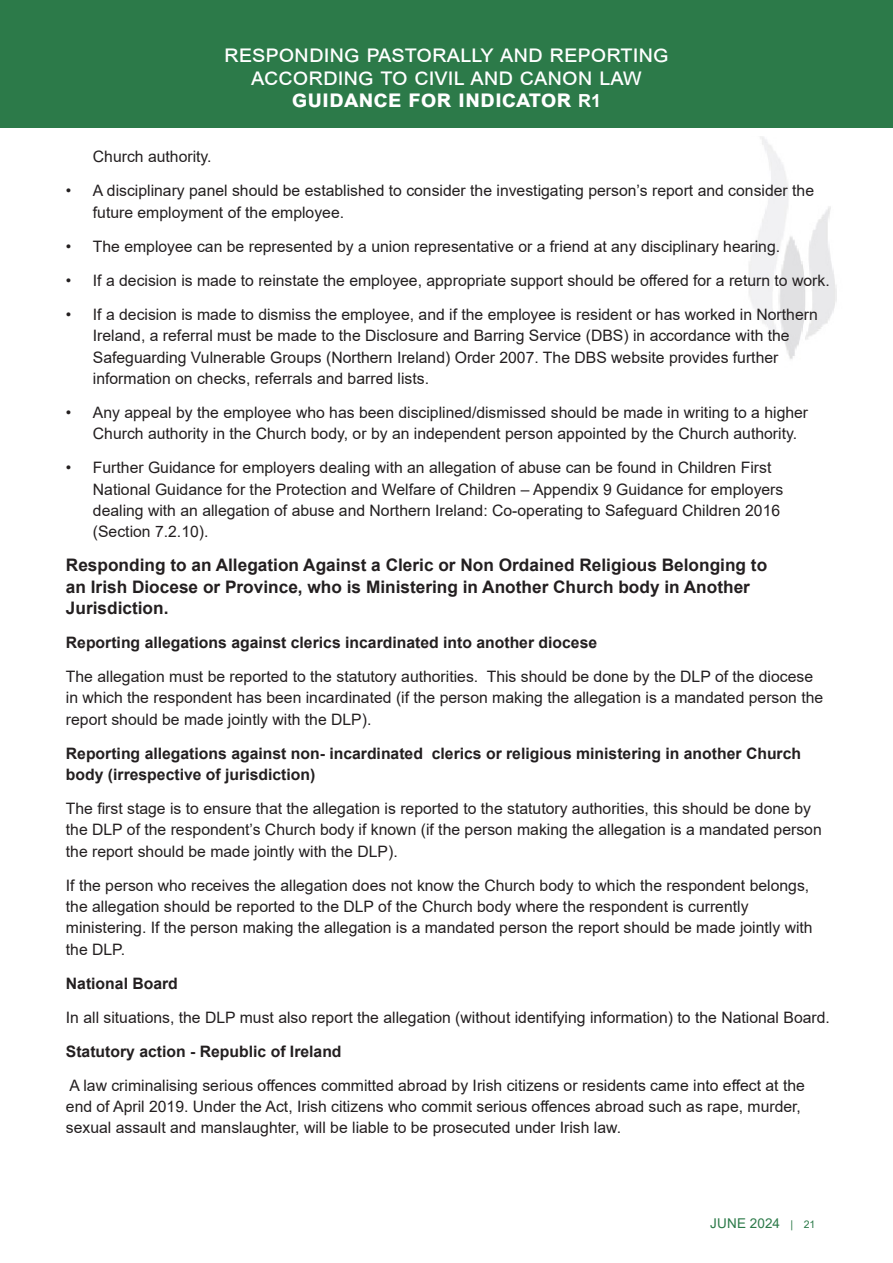
<style>
.page{position:relative;width:893px;height:1263px;background:#fff}
.page>*{position:absolute;margin:0;border:0;box-sizing:border-box;transform-origin:0 0}
.t1{font:24px/22.5px "Arial";color:#fff;text-align:center}
.Black_sub_heading{font:700 17.25px/21.3px "Arial";color:#231f20}
.Body_text{font:15.75px/21.3px "Arial";color:#231f20}
.Body_text-2{font:700 15.75px/21.3px "Arial";color:#231f20}
.t2{font:13.5px "Arial";letter-spacing:.01em;color:#2c7a49}
.s1{font-weight:700}
.s2{font-weight:700;font-size:18px}
.s3{font-size:10.5px}
</style>
<div class="page">
<div style="left:0;top:0;width:893px;height:128px;background:#2c7a49"></div>
<img style="left:749px;top:136px;width:88px;height:223px">
<h1 class="t1" style="left:224px;top:42px;width:446px">responding pastorally and reporting according to civil and canon law <span class="s1">guidance for indicator</span> <span class="s2">R1</span></h1>
<p class="Body_text" style="left:93px;top:146px;width:120px">Church authority.</p>
<p class="Body_text" style="left:93px;top:180px;width:723px;text-indent:-27px">• A disciplinary panel should be established to consider the investigating person’s report and consider the future employment of the employee.</p>
<p class="Body_text" style="left:66px;top:236px;width:716px">• The employee can be represented by a union representative or a friend at any disciplinary hearing.</p>
<p class="Body_text" style="left:66px;top:270px;width:765px">• If a decision is made to reinstate the employee, appropriate support should be offered for a return to work.</p>
<p class="Body_text" style="left:93px;top:304px;width:726px;text-indent:-27px">• If a decision is made to dismiss the employee, and if the employee is resident or has worked in Northern Ireland, a referral must be made to the Disclosure and Barring Service (DBS) in accordance with the Safeguarding Vulnerable Groups (Northern Ireland) Order 2007. The DBS website provides further information on checks, referrals and barred lists.</p>
<p class="Body_text" style="left:93px;top:402px;width:717px;text-indent:-27px">• Any appeal by the employee who has been disciplined/dismissed should be made in writing to a higher<br>Church authority in the Church body, or by an independent person appointed by the Church authority.</p>
<p class="Body_text" style="left:93px;top:457px;width:692px;text-indent:-27px">• Further Guidance for employers dealing with an allegation of abuse can be found in Children First National Guidance for the Protection and Welfare of Children – Appendix 9 Guidance for employers dealing with an allegation of abuse and Northern Ireland: Co-operating to Safeguard Children 2016 (Section 7.2.10).</p>
<p class="Black_sub_heading" style="left:66px;top:555px;width:703px">Responding to an Allegation Against a Cleric or Non Ordained Religious Belonging to an Irish Diocese or Province, who is Ministering in Another Church body in Another<br>Jurisdiction.</p>
<p class="Body_text-2" style="left:66px;top:632px;width:533px">Reporting allegations against clerics incardinated into another diocese</p>
<p class="Body_text" style="left:66px;top:666px;width:759px">The allegation must be reported to the statutory authorities. This should be done by the DLP of the diocese in which the respondent has been incardinated (if the person making the allegation is a mandated person the report should be made jointly with the DLP).</p>
<p class="Body_text-2" style="left:66px;top:743px;width:737px">Reporting allegations against non- incardinated clerics or religious ministering in another Church body (irrespective of jurisdiction)</p>
<p class="Body_text" style="left:66px;top:798px;width:757px">The first stage is to ensure that the allegation is reported to the statutory authorities, this should be done by the DLP of the respondent’s Church body if known (if the person making the allegation is a mandated person the report should be made jointly with the DLP).</p>
<p class="Body_text" style="left:66px;top:874px;width:748px">If the person who receives the allegation does not know the Church body to which the respondent belongs, the allegation should be reported to the DLP of the Church body where the respondent is currently ministering. If the person making the allegation is a mandated person the report should be made jointly with the DLP.</p>
<p class="Body_text-2" style="left:66px;top:973px;width:114px">National Board</p>
<p class="Body_text" style="left:66px;top:1006px;width:765px">In all situations, the DLP must also report the allegation (without identifying information) to the National Board.</p>
<p class="Body_text-2" style="left:66px;top:1041px;width:277px">Statutory action - Republic of Ireland</p>
<p class="Body_text" style="left:66px;top:1074px;width:740px">A law criminalising serious offences committed abroad by Irish citizens or residents came into effect at the end of April 2019. Under the Act, Irish citizens who commit serious offences abroad such as rape, murder, sexual assault and manslaughter, will be liable to be prosecuted under Irish law.</p>
<p class="t2" style="left:710px;top:1214px;width:107px">JUNE 2024 <span class="s3">| 21</span></p>
</div>
